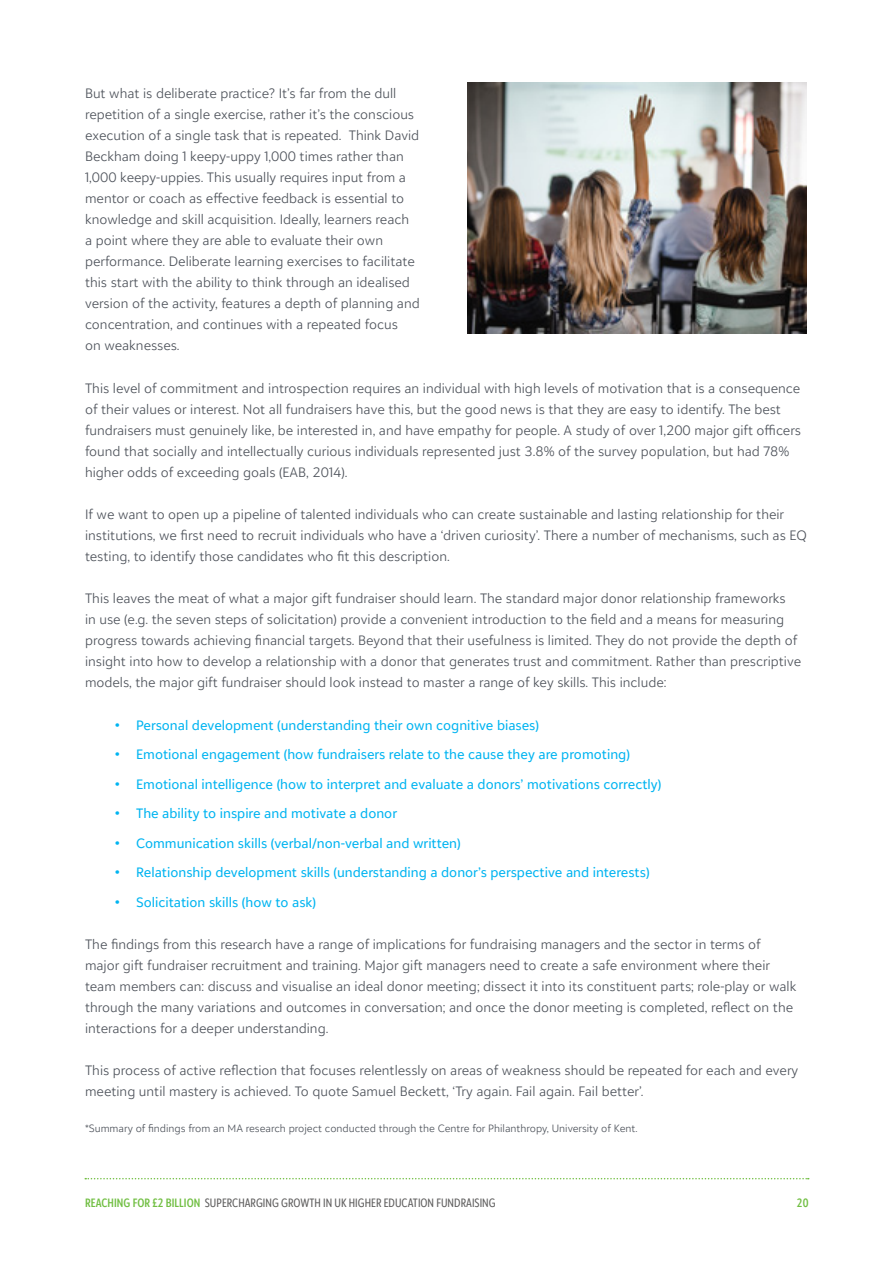
<style>
.page{position:relative;width:893px;height:1263px;background:#fff}
.page>*{position:absolute;margin:0;border:0;box-sizing:border-box;transform-origin:0 0}
.t1{font:300 13.5px/21px "Blackbaud Sans";color:#4d525a}
.t2{font:13.5px "Blackbaud Sans";color:#00b4f1}
.t3{font:12px "Blackbaud Sans Condensed";color:#5f5e5e}
.t4{font:600 condensed 12px "Blackbaud Sans";color:#72bf44}
.t5{font:300 10.5px "Blackbaud Sans";color:#4d525a}
.s1{font-weight:600}
.s2{font-family:"Blackbaud Sans";font-weight:600;font-stretch:condensed;color:#72bf44}
</style>
<div class="page">
<svg style="left:85px;top:1178px;width:724px;height:1px"></svg>
<img style="left:468px;top:83px;width:339px;height:251px">
<p class="t1" style="left:85px;top:83px;width:336px">But what is deliberate practice? It’s far from the dull repetition of a single exercise, rather it’s the conscious execution of a single task that is repeated. Think David Beckham doing 1 keepy-uppy 1,000 times rather than 1,000 keepy-uppies. This usually requires input from a mentor or coach as effective feedback is essential to knowledge and skill acquisition. Ideally, learners reach<br>a point where they are able to evaluate their own performance. Deliberate learning exercises to facilitate this start with the ability to think through an idealised version of the activity, features a depth of planning and concentration, and continues with a repeated focus<br>on weaknesses.</p>
<p class="t1" style="left:85px;top:377px;width:717px">This level of commitment and introspection requires an individual with high levels of motivation that is a consequence of their values or interest. Not all fundraisers have this, but the good news is that they are easy to identify. The best fundraisers must genuinely like, be interested in, and have empathy for people. A study of over 1,200 major gift officers found that socially and intellectually curious individuals represented just 3.8% of the survey population, but had 78% higher odds of exceeding goals (EAB, 2014).</p>
<p class="t1" style="left:85px;top:504px;width:724px">If we want to open up a pipeline of talented individuals who can create sustainable and lasting relationship for their institutions, we first need to recruit individuals who have a ‘driven curiosity’. There a number of mechanisms, such as EQ testing, to identify those candidates who fit this description.</p>
<p class="t1" style="left:85px;top:588px;width:718px">This leaves the meat of what a major gift fundraiser should learn. The standard major donor relationship frameworks<br>in use (e.g. the seven steps of solicitation) provide a convenient introduction to the field and a means for measuring progress towards achieving financial targets. Beyond that their usefulness is limited. They do not provide the depth of insight into how to develop a relationship with a donor that generates trust and commitment. Rather than prescriptive models, the major gift fundraiser should look instead to master a range of key skills. This include:</p>
<p class="t2" style="left:115px;top:716px;width:426px"><span class="s1">•</span> Personal development (understanding their own cognitive biases)</p>
<p class="t2" style="left:115px;top:746px;width:517px"><span class="s1">•</span> Emotional engagement (how fundraisers relate to the cause they are promoting)</p>
<p class="t2" style="left:115px;top:775px;width:548px"><span class="s1">•</span> Emotional intelligence (how to interpret and evaluate a donors’ motivations correctly)</p>
<p class="t2" style="left:115px;top:805px;width:284px"><span class="s1">•</span> The ability to inspire and motivate a donor</p>
<p class="t2" style="left:115px;top:834px;width:347px"><span class="s1">•</span> Communication skills (verbal/non-verbal and written)</p>
<p class="t2" style="left:115px;top:864px;width:536px"><span class="s1">•</span> Relationship development skills (understanding a donor’s perspective and interests)</p>
<p class="t2" style="left:115px;top:893px;width:203px"><span class="s1">•</span> Solicitation skills (how to ask)</p>
<p class="t1" style="left:85px;top:933px;width:713px">The findings from this research have a range of implications for fundraising managers and the sector in terms of major gift fundraiser recruitment and training. Major gift managers need to create a safe environment where their team members can: discuss and visualise an ideal donor meeting; dissect it into its constituent parts; role-play or walk through the many variations and outcomes in conversation; and once the donor meeting is completed, reflect on the interactions for a deeper understanding.</p>
<p class="t1" style="left:85px;top:1060px;width:715px">This process of active reflection that focuses relentlessly on areas of weakness should be repeated for each and every meeting until mastery is achieved. To quote Samuel Beckett, ‘Try again. Fail again. Fail better’.</p>
<p class="t5" style="left:85px;top:1122px;width:554px">*Summary of findings from an MA research project conducted through the Centre for Philanthropy, University of Kent.</p>
<p class="t3" style="left:85px;top:1195px;width:412px"><span class="s2">REACHING FOR £2 BILLION</span> SUPERCHARGING GROWTH IN UK HIGHER EDUCATION FUNDRAISING</p>
<p class="t4" style="left:797px;top:1195px;width:13px">20</p>
</div>
